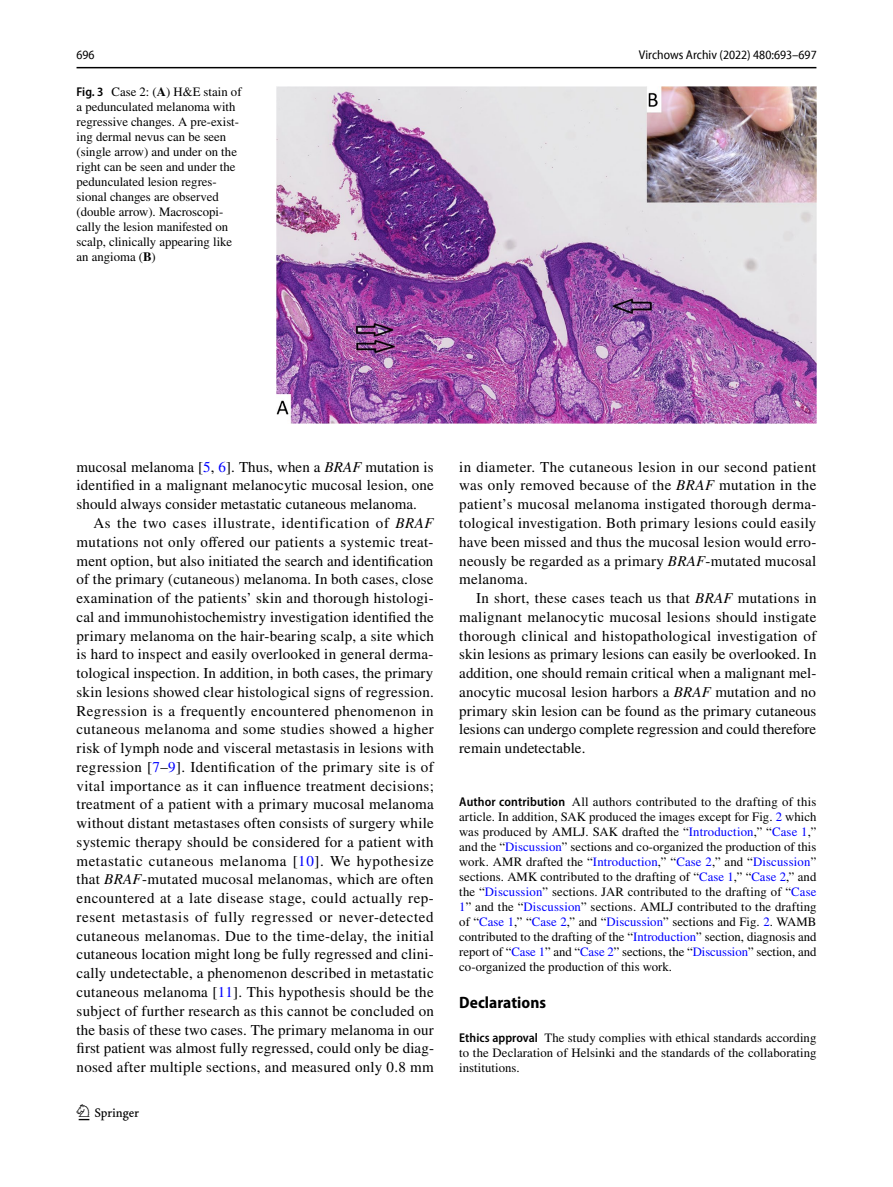
<style>
.page{position:relative;width:893px;height:1187px;background:#fff}
.page>*{position:absolute;margin:0;border:0;box-sizing:border-box;transform-origin:0 0}
.t1{font:22.5px "Springnew Regular 2";color:#000}
.t2{font:700 semi-condensed 16.5px "Myriad Pro";letter-spacing:.005em;color:#000}
.t3{font:15px/18.8px "STIX";letter-spacing:.005em;color:#000;text-align:justify}
.t4{font:12.75px/15px "STIX";color:#000;text-align:justify}
.t5{font:semi-condensed 12.75px "Myriad Pro Unic";color:#000}
.s1{font-family:"Myriad Pro";font-weight:600;font-stretch:semi-condensed}
.s2{font-weight:700}
.s3{color:#00f}
.s4{font-style:italic}
</style>
<div class="page">
<hr style="left:77px;top:67px;width:739px;height:1px;background:#000">
<img style="left:276px;top:87px;width:540px;height:337px">
<p class="t5" style="left:77px;top:50px;width:20px">696</p>
<p class="t5" style="left:639px;top:50px;width:179px">Virchows Archiv (2022) 480:693–697</p>
<p class="t4" style="left:77px;top:85px;width:167px;text-align:left"><span class="s1">Fig. 3</span> Case 2: (<span class="s2">A</span>) H&amp;E stain of a pedunculated melanoma with regressive changes. A pre-exist&shy;ing dermal nevus can be seen (single arrow) and under on the right can be seen and under the pedunculated lesion regres&shy;sional changes are observed (double arrow). Macroscopi&shy;cally the lesion manifested on scalp, clinically appearing like an angioma (<span class="s2">B</span>)</p>
<p class="t3" style="left:77px;top:458px;width:359px">mucosal melanoma [<span class="s3">5</span>, <span class="s3">6</span>]. Thus, when a <span class="s4">BRAF</span> mutation is identified in a malignant melanocytic mucosal lesion, one should always consider metastatic cutaneous melanoma.</p>
<p class="t3" style="left:77px;top:514px;width:359px;text-indent:17px">As the two cases illustrate, identification of <span class="s4">BRAF </span>mutations not only offered our patients a systemic treat&shy;ment option, but also initiated the search and identification of the primary (cutaneous) melanoma. In both cases, close examination of the patients’ skin and thorough histologi&shy;cal and immunohistochemistry investigation identified the primary melanoma on the hair-bearing scalp, a site which is hard to inspect and easily overlooked in general derma&shy;tological inspection. In addition, in both cases, the primary skin lesions showed clear histological signs of regression.<br>Regression is a frequently encountered phenomenon in cutaneous melanoma and some studies showed a higher risk of lymph node and visceral metastasis in lesions with regression [<span class="s3">7</span>–<span class="s3">9</span>]. Identification of the primary site is of vital importance as it can influence treatment decisions; treatment of a patient with a primary mucosal melanoma without distant metastases often consists of surgery while systemic therapy should be considered for a patient with metastatic cutaneous melanoma [<span class="s3">10</span>]. We hypothesize that <span class="s4">BRAF</span>-mutated mucosal melanomas, which are often encountered at a late disease stage, could actually rep&shy;resent metastasis of fully regressed or never-detected cutaneous melanomas. Due to the time-delay, the initial cutaneous location might long be fully regressed and clini&shy;cally undetectable, a phenomenon described in metastatic cutaneous melanoma [<span class="s3">11</span>]. This hypothesis should be the subject of further research as this cannot be concluded on the basis of these two cases. The primary melanoma in our first patient was almost fully regressed, could only be diag&shy;nosed after multiple sections, and measured only 0.8 mm</p>
<h1 class="t1" style="left:79px;top:1104px;width:62px">1 3</h1>
<p class="t3" style="left:459px;top:458px;width:359px">in diameter. The cutaneous lesion in our second patient was only removed because of the <span class="s4">BRAF</span> mutation in the patient’s mucosal melanoma instigated thorough derma&shy;tological investigation. Both primary lesions could easily have been missed and thus the mucosal lesion would erro&shy;neously be regarded as a primary <span class="s4">BRAF</span>-mutated mucosal melanoma.</p>
<p class="t3" style="left:459px;top:589px;width:359px;text-indent:17px">In short, these cases teach us that <span class="s4">BRAF</span> mutations in malignant melanocytic mucosal lesions should instigate thorough clinical and histopathological investigation of skin lesions as primary lesions can easily be overlooked. In addition, one should remain critical when a malignant mel&shy;anocytic mucosal lesion harbors a <span class="s4">BRAF</span> mutation and no primary skin lesion can be found as the primary cutaneous lesions can undergo complete regression and could therefore remain undetectable.</p>
<p class="t4" style="left:459px;top:794px;width:359px"><span class="s1">Author contribution</span> All authors contributed to the drafting of this article. In addition, SAK produced the images except for Fig. <span class="s3">2</span> which was produced by AMLJ. SAK drafted the “<span class="s3">Introduction</span>,” “<span class="s3">Case 1</span>,” and the “<span class="s3">Discussion</span>” sections and co-organized the production of this work. AMR drafted the “<span class="s3">Introduction</span>,” “<span class="s3">Case 2</span>,” and “<span class="s3">Discussion</span>” sections. AMK contributed to the drafting of “<span class="s3">Case 1</span>,” “<span class="s3">Case 2</span>,” and the “<span class="s3">Discussion</span>” sections. JAR contributed to the drafting of “<span class="s3">Case 1</span>” and the “<span class="s3">Discussion</span>” sections. AMLJ contributed to the drafting of “<span class="s3">Case 1</span>,” “<span class="s3">Case 2</span>,” and “<span class="s3">Discussion</span>” sections and Fig. <span class="s3">2</span>. WAMB contributed to the drafting of the “<span class="s3">Introduction</span>” section, diagnosis and report of “<span class="s3">Case 1</span>” and “<span class="s3">Case 2</span>” sections, the “<span class="s3">Discussion</span>” section, and co-organized the production of this work.</p>
<p class="t2" style="left:459px;top:993px;width:88px">Declarations</p>
<p class="t4" style="left:459px;top:1030px;width:359px"><span class="s1">Ethics approval</span> The study complies with ethical standards according to the Declaration of Helsinki and the standards of the collaborating institutions.</p>
</div>
